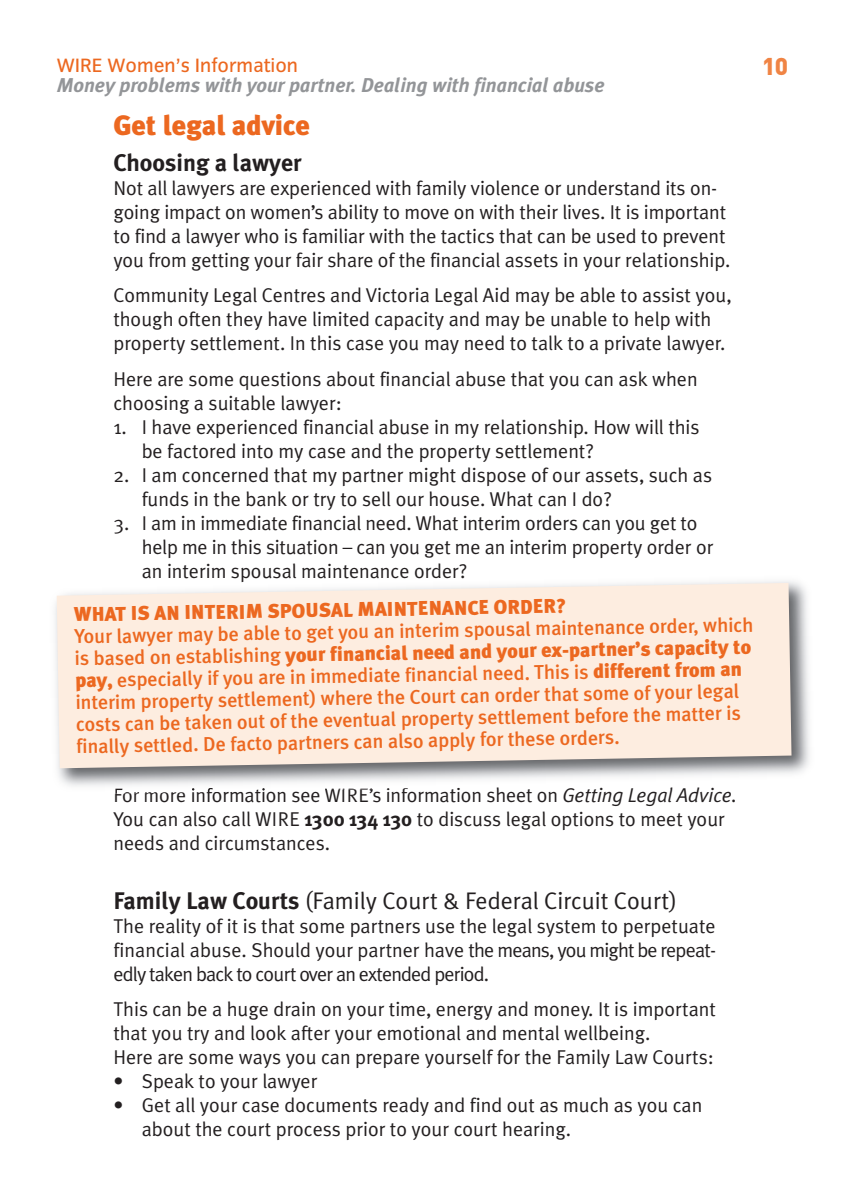
<style>
.page{position:relative;width:845px;height:1191px;background:#fff}
.page>*{position:absolute;margin:0;border:0;box-sizing:border-box;transform-origin:0 0}
.t1{font:900 28px "Meta Plus";color:#ec6820}
.t2{font:24px "Meta Plus Normal";color:#231f20}
.t3{font:700 24px "Meta Plus";color:#231f20}
.t4{font:900 24px "DIN";color:#f08444}
.t5{font:20px/24px "Meta Plus Normal";color:#231f20}
.t6{font:500 20px/22px "Meta Plus";color:#ec6820}
.t7{font:italic 700 20px "Meta Plus";color:#939598}
.t8{font:900 20px "Meta Plus";color:#ec6820}
.t9{font:20px "Congress Sans Std";color:#ec6820}
.s1{font-weight:900}
.s2{font-style:italic}
.s3{font-family:"Meta Plus";font-weight:700}
</style>
<div class="page">
<img style="left:55px;top:581px;width:755px;height:213px">
<img style="left:115px;top:788px;width:126px;height:5px">
<svg style="left:57px;top:583px;width:734px;height:185px;background:#f8e9dd"></svg>
<p class="t9" style="left:57px;top:59px;width:243px">WIRE Women’s Information</p>
<p class="t4" style="left:762px;top:52px;width:28px">10</p>
<p class="t7" style="left:57px;top:74px;width:549px">Money problems with your partner. Dealing with financial abuse</p>
<h1 class="t1" style="left:113px;top:109px;width:198px">Get legal advice</h1>
<p class="t3" style="left:113px;top:148px;width:190px">Choosing a lawyer</p>
<p class="t5" style="left:113px;top:176px;width:618px">Not all lawyers are experienced with family violence or understand its on&shy;going impact on women’s ability to move on with their lives. It is important to find a lawyer who is familiar with the tactics that can be used to prevent you from getting your fair share of the financial assets in your relationship.</p>
<p class="t5" style="left:113px;top:283px;width:620px">Community Legal Centres and Victoria Legal Aid may be able to assist you, though often they have limited capacity and may be unable to help with property settlement. In this case you may need to talk to a private lawyer.</p>
<p class="t5" style="left:113px;top:367px;width:586px">Here are some questions about financial abuse that you can ask when choosing a suitable lawyer:</p>
<p class="t5" style="left:142px;top:415px;width:559px;text-indent:-28px">1. I have experienced financial abuse in my relationship. How will this be factored into my case and the property settlement?</p>
<p class="t5" style="left:142px;top:463px;width:572px;text-indent:-28px">2. I am concerned that my partner might dispose of our assets, such as funds in the bank or try to sell our house. What can I do?</p>
<p class="t5" style="left:142px;top:511px;width:573px;text-indent:-28px">3. I am in immediate financial need. What interim orders can you get to help me in this situation – can you get me an interim property order or an interim spousal maintenance order?</p>
<p class="t8" style="left:74px;top:603px;width:494px;rotate:-1deg">WHAT IS AN INTERIM SPOUSAL MAINTENANCE ORDER?</p>
<p class="t6" style="left:74px;top:625px;width:680px;rotate:-1deg">Your lawyer may be able to get you an interim spousal maintenance order, which is based on establishing <span class="s1">your financial need and your ex-partner’s capacity to pay,</span> especially if you are in immediate financial need. This is <span class="s1">different from an </span>interim property settlement) where the Court can order that some of your legal costs can be taken out of the eventual property settlement before the matter is finally settled. De facto partners can also apply for these orders.</p>
<p class="t5" style="left:113px;top:783px;width:625px">For more information see WIRE’s information sheet on <span class="s2">Getting Legal Advice.<br></span>You can also call WIRE <span class="s3">1300 134 130</span> to discuss legal options to meet your needs and circumstances.</p>
<p class="t2" style="left:113px;top:886px;width:565px"><span class="s3">Family Law Courts</span> (Family Court &amp; Federal Circuit Court)</p>
<p class="t5" style="left:113px;top:914px;width:604px;text-align:justify">The reality of it is that some partners use the legal system to perpetuate financial abuse. Should your partner have the means, youmight be repeat&shy;edly taken back to court over an extended period.</p>
<p class="t5" style="left:113px;top:997px;width:604px">This can be a huge drain on your time, energy and money. It is important that you try and look after your emotional and mental wellbeing.<br>Here are some ways you can prepare yourself for the Family Law Courts:</p>
<p class="t5" style="left:113px;top:1069px;width:205px">• Speak to your lawyer</p>
<p class="t5" style="left:142px;top:1093px;width:562px;text-indent:-28px">• Get all your case documents ready and find out as much as you can about the court process prior to your court hearing.</p>
</div>
